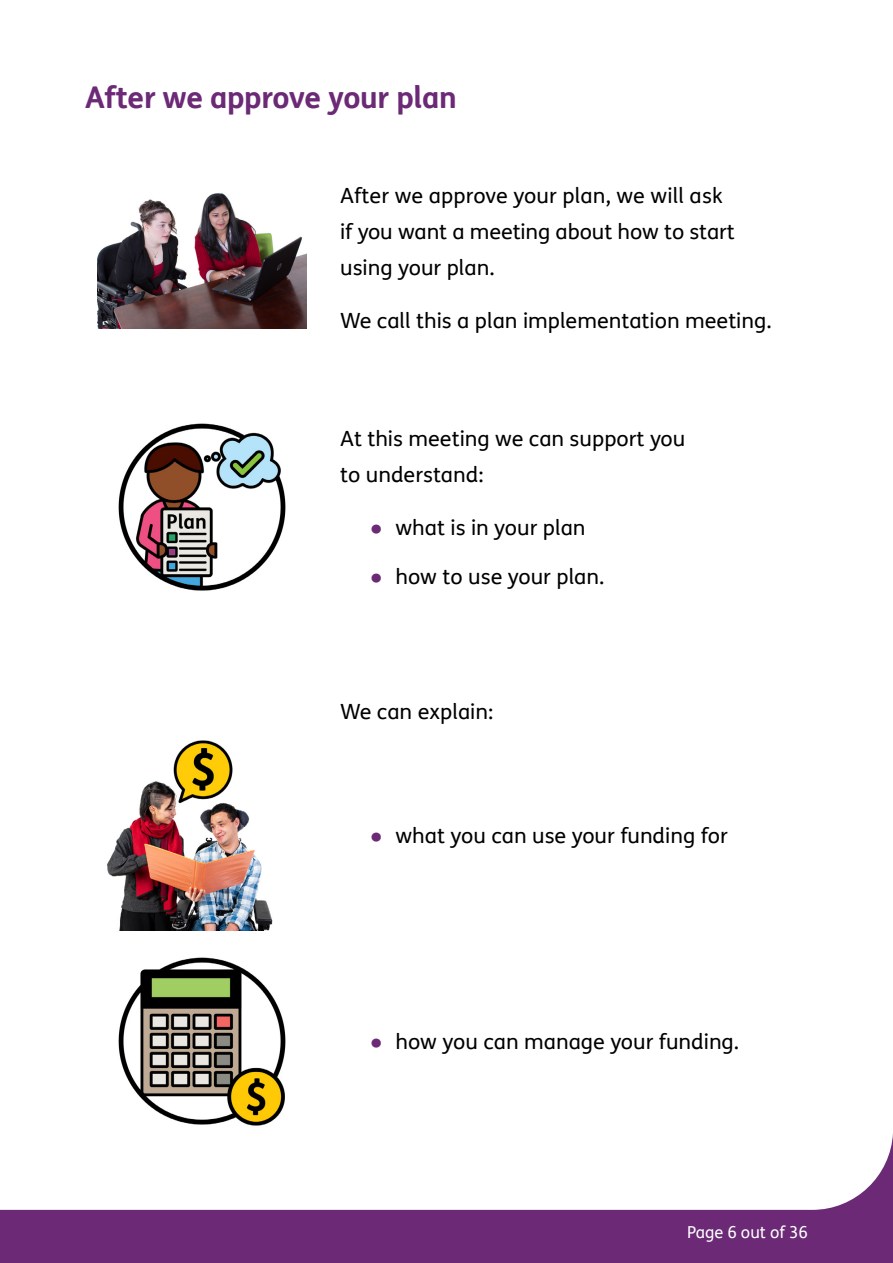
<style>
.page{position:relative;width:893px;height:1263px;background:#fff}
.page>*{position:absolute;margin:0;border:0;box-sizing:border-box;transform-origin:0 0}
.Heading_2{font:700 30px "FS Me Pro";letter-spacing:-.01em;color:#6b2976}
.Body{font:21px/36px "FS Me Pro";color:#000}
.t1{font:16.5px "FS Me Pro";color:#fff}
.s1{font-family:"Arial";color:#6b2976}
</style>
<div class="page">
<svg style="left:0;top:1134px;width:893px;height:129px"></svg>
<img style="left:98px;top:193px;width:208px;height:135px">
<img style="left:118px;top:423px;width:168px;height:168px">
<img style="left:107px;top:740px;width:166px;height:190px">
<img style="left:106px;top:957px;width:192px;height:180px">
<h2 class="Heading_2" style="left:85px;top:74px;width:373px">After we approve your plan</h2>
<p class="Body" style="left:340px;top:177px;width:396px">After we approve your plan, we will ask if you want a meeting about how to start using your plan.</p>
<p class="Body" style="left:340px;top:302px;width:433px">We call this a plan implementation meeting.</p>
<p class="Body" style="left:340px;top:420px;width:347px">At this meeting we can support you to understand:</p>
<p class="Body" style="left:370px;top:509px;width:217px"><span class="s1">●</span> what is in your plan</p>
<p class="Body" style="left:370px;top:558px;width:236px"><span class="s1">●</span> how to use your plan.</p>
<p class="Body" style="left:340px;top:693px;width:155px">We can explain:</p>
<p class="Body" style="left:370px;top:817px;width:359px"><span class="s1">●</span> what you can use your funding for</p>
<p class="Body" style="left:370px;top:1023px;width:371px"><span class="s1">●</span> how you can manage your funding.</p>
<p class="t1" style="left:687px;top:1220px;width:122px">Page 6 out of 36</p>
</div>
